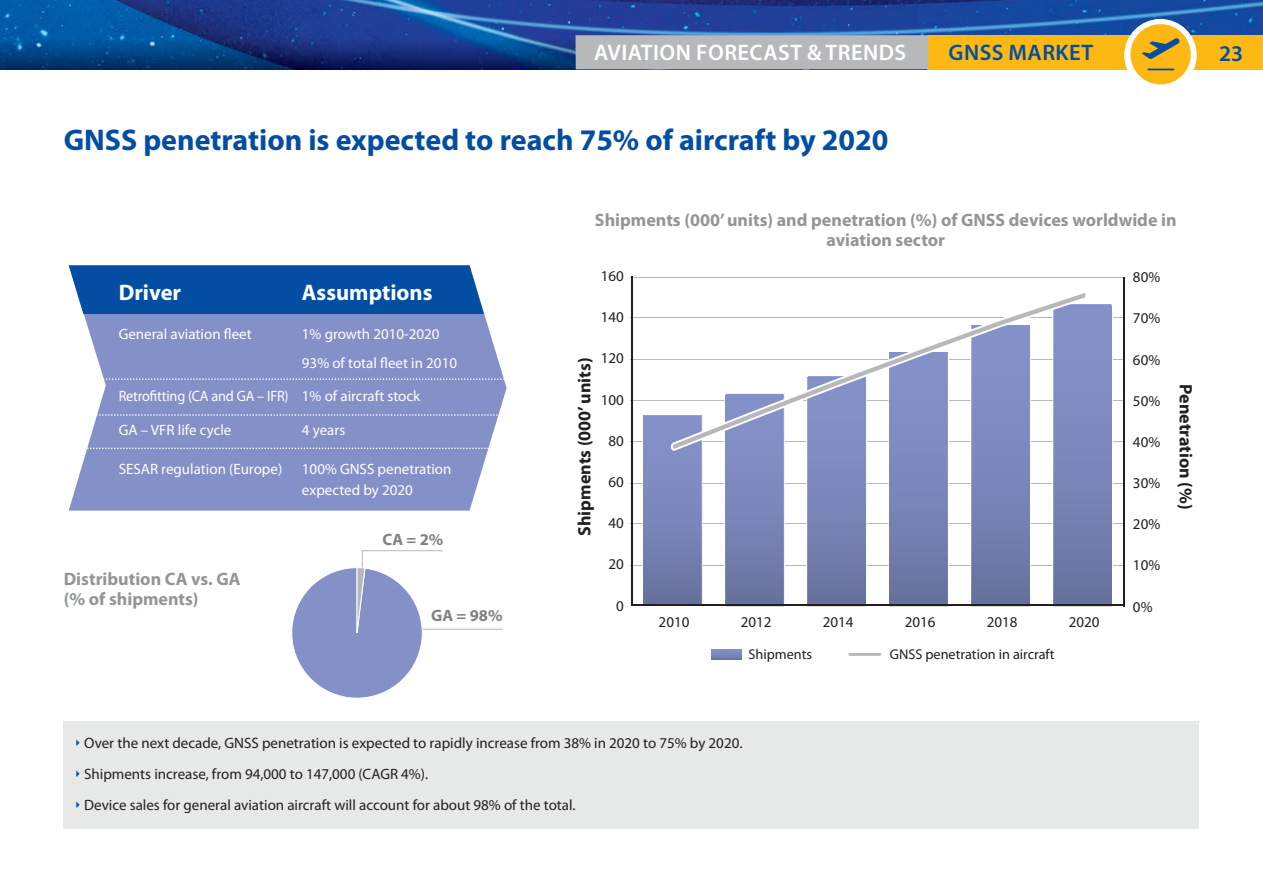
<style>
.page{position:relative;width:1263px;height:893px;background:#fff}
.page>*{position:absolute;margin:0;border:0;box-sizing:border-box;transform-origin:0 0}
.t1{font:700 30px "Myriad Pro";color:#034ea2}
.t2{font:600 22.5px "Myriad Pro";letter-spacing:.02em;color:#fff}
.t3{font:700 22.5px "Myriad Pro";color:#fff}
.t4{font:600 22.5px "Myriad Pro";letter-spacing:.02em;color:#034ea2}
.t5{font:700 18px/19.5px "Myriad Pro";color:#939598;text-align:center}
.t6{font:700 18px "Myriad Pro";color:#231f20}
.t7{font:700 16.5px "Myriad Pro";color:#808285}
.t8{font:15px/31px "Myriad Pro";color:#231f20}
.t9{font:15px/29.5px "Myriad Pro";color:#fff}
.t10{font:15px "Myriad Pro";color:#fff;scale:.95 1}
.t11{font:14.25px "Myriad Pro";color:#231f20}
</style>
<div class="page">
<img style="left:0;top:69px;width:1263px;height:1px">
<img style="left:0;top:0;width:1263px;height:69px">
<div style="left:928px;top:35px;width:335px;height:34px;background:#fdb813"></div>
<div style="left:575px;top:35px;width:353px;height:34px;background:#b6b8ba"></div>
<div style="left:1124px;top:19px;width:73px;height:72px;background:#fff;border-radius:50%"></div>
<div style="left:1130px;top:24px;width:61px;height:60px;background:#fdb813;border-radius:50%"></div>
<svg style="left:1142px;top:38px;width:38px;height:21px"></svg>
<svg style="left:1147px;top:69px;width:27px;height:1px"></svg>
<svg style="left:69px;top:313px;width:438px;height:198px;background:#8e99cc"></svg>
<svg style="left:69px;top:378px;width:436px;height:2px"></svg>
<svg style="left:72px;top:414px;width:435px;height:2px"></svg>
<div style="left:69px;top:265px;width:415px;height:49px;background:#034ea2"></div>
<svg style="left:72px;top:448px;width:435px;height:1px"></svg>
<hr style="left:631px;top:277px;width:494px;height:1px;background:#b6b8ba">
<hr style="left:631px;top:317px;width:494px;height:1px;background:#b6b8ba">
<hr style="left:631px;top:359px;width:494px;height:1px;background:#b6b8ba">
<hr style="left:631px;top:400px;width:494px;height:1px;background:#b6b8ba">
<hr style="left:631px;top:441px;width:494px;height:1px;background:#b6b8ba">
<hr style="left:631px;top:483px;width:494px;height:1px;background:#b6b8ba">
<hr style="left:631px;top:524px;width:494px;height:1px;background:#b6b8ba">
<hr style="left:631px;top:565px;width:494px;height:1px;background:#b6b8ba">
<hr style="left:631px;top:276px;width:1px;height:329px;background:#231f20">
<svg style="left:642px;top:415px;width:61px;height:189px"></svg>
<svg style="left:724px;top:451px;width:61px;height:153px"></svg>
<svg style="left:806px;top:451px;width:61px;height:153px"></svg>
<svg style="left:888px;top:451px;width:61px;height:153px"></svg>
<svg style="left:970px;top:451px;width:61px;height:153px"></svg>
<svg style="left:1052px;top:304px;width:61px;height:300px"></svg>
<img style="left:644px;top:415px;width:58px;height:189px">
<img style="left:726px;top:451px;width:57px;height:153px">
<img style="left:808px;top:451px;width:57px;height:153px">
<img style="left:890px;top:451px;width:57px;height:153px">
<img style="left:972px;top:451px;width:57px;height:153px">
<img style="left:1054px;top:306px;width:57px;height:298px">
<hr style="left:631px;top:604px;width:493px;height:2px;background:#231f20">
<svg style="left:848px;top:653px;width:34px;height:3px"></svg>
<hr style="left:1123px;top:277px;width:2px;height:329px;background:#231f20">
<svg style="left:671px;top:293px;width:416px;height:158px"></svg>
<hr style="left:418px;top:629px;width:85px;height:1px;background:#b6b8ba">
<svg style="left:292px;top:550px;width:152px;height:148px"></svg>
<div style="left:64px;top:721px;width:1135px;height:108px;background:#e7e8e8"></div>
<h2 class="t2" style="left:594px;top:44px;width:314px">AVIATION FORECAST &amp; TRENDS</h2>
<h2 class="t4" style="left:949px;top:44px;width:146px">GNSS MARKET</h2>
<h2 class="t4" style="left:1219px;top:45px;width:26px">23</h2>
<h1 class="t1" style="left:64px;top:129px;width:826px">GNSS penetration is expected to reach 75% of aircraft by 2020</h1>
<p class="t5" style="left:595px;top:212px;width:583px">Shipments (000’ units) and penetration (%) of GNSS devices worldwide in aviation sector</p>
<h2 class="t3" style="left:119px;top:284px;width:64px">Driver</h2>
<h2 class="t3" style="left:302px;top:284px;width:132px">Assumptions</h2>
<p class="t9" style="left:119px;top:320px;width:134px">General aviation fleet</p>
<p class="t9" style="left:302px;top:320px;width:157px">1% growth 2010-2020<br>93% of total fleet in 2010</p>
<p class="t10" style="left:119px;top:390px;width:319px">Retrofitting (CA and GA – IFR) 1% of aircraft stock</p>
<p class="t9" style="left:119px;top:416px;width:114px">GA – VFR life cycle</p>
<p class="t9" style="left:302px;top:416px;width:45px">4 years</p>
<p class="t9" style="left:119px;top:455px;width:165px">SESAR regulation (Europe)</p>
<p class="t9" style="left:302px;top:459px;width:151px;line-height:21px">100% GNSS penetration expected by 2020</p>
<p class="t5" style="left:64px;top:571px;width:178px;text-align:left">Distribution CA vs. GA (% of shipments)</p>
<p class="t7" style="left:382px;top:533px;width:62px">CA = 2%</p>
<p class="t7" style="left:431px;top:610px;width:73px">GA = 98%</p>
<p class="t8" style="left:601px;top:261px;width:25px">160</p>
<p class="t8" style="left:601px;top:303px;width:25px">140</p>
<p class="t6" style="left:578px;top:536px;width:180px;rotate:-90deg">Shipments (000’ units)</p>
<p class="t8" style="left:601px;top:344px;width:25px">120</p>
<p class="t8" style="left:601px;top:385px;width:25px">100</p>
<p class="t8" style="left:608px;top:426px;width:17px">80</p>
<p class="t8" style="left:608px;top:467px;width:17px">60</p>
<p class="t8" style="left:608px;top:509px;width:17px">40</p>
<p class="t8" style="left:608px;top:550px;width:17px">20</p>
<p class="t8" style="left:616px;top:591px;width:9px">0</p>
<p class="t8" style="left:659px;top:608px;width:32px">2010</p>
<p class="t8" style="left:741px;top:608px;width:32px">2012</p>
<p class="t8" style="left:823px;top:608px;width:32px">2014</p>
<p class="t8" style="left:905px;top:608px;width:32px">2016</p>
<p class="t8" style="left:987px;top:608px;width:32px">2018</p>
<p class="t8" style="left:1069px;top:608px;width:32px">2020</p>
<p class="t11" style="left:749px;top:649px;width:65px">Shipments</p>
<p class="t11" style="left:890px;top:649px;width:166px">GNSS penetration in aircraft</p>
<p class="t8" style="left:84px;top:728px;width:660px">Over the next decade, GNSS penetration is expected to rapidly increase from 38% in 2020 to 75% by 2020.<br>Shipments increase, from 94,000 to 147,000 (CAGR 4%).<br>Device sales for general aviation aircraft will account for about 98% of the total.</p>
<p class="t8" style="left:1133px;top:263px;width:29px">80%</p>
<p class="t8" style="left:1133px;top:304px;width:29px">70%</p>
<p class="t8" style="left:1133px;top:345px;width:29px">60%</p>
<p class="t8" style="left:1133px;top:386px;width:29px">50%</p>
<p class="t8" style="left:1133px;top:427px;width:29px">40%</p>
<p class="t8" style="left:1133px;top:468px;width:29px">30%</p>
<p class="t8" style="left:1133px;top:510px;width:29px">20%</p>
<p class="t8" style="left:1133px;top:551px;width:29px">10%</p>
<p class="t8" style="left:1133px;top:592px;width:21px">0%</p>
<p class="t6" style="left:1193px;top:384px;width:127px;rotate:90deg">Penetration (%)</p>
</div>
